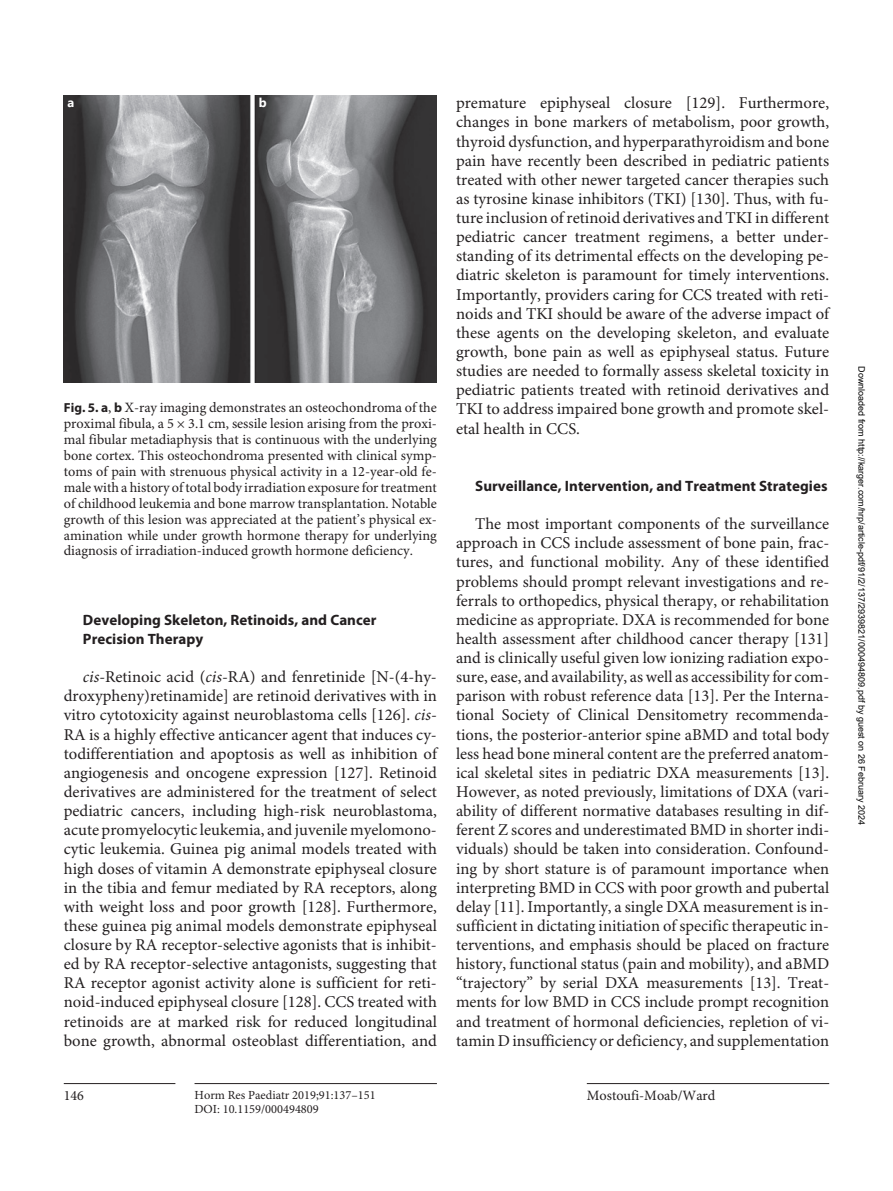
<style>
.page{position:relative;width:893px;height:1191px;background:#fff}
.page>*{position:absolute;margin:0;border:0;box-sizing:border-box;transform-origin:0 0}
.t1{font:16.5px/19px "Minion Pro";color:#231f20;text-align:justify}
.t2{font:700 15px/19.2px "Myriad Pro";letter-spacing:.005em;color:#231f20}
.t3{font:14.25px/15.9px "Minion Pro";color:#231f20;text-align:justify}
.t4{font:700 12.75px "Segoe UI";color:#fff}
.t5{font:12.3px "Minion Pro";color:#231f20}
.t6{font:9px "Arial";color:#000}
.s1{font-family:"Myriad Pro";font-weight:700;font-size:13.2px}
.s2{font-family:"Myriad Pro";font-weight:700;font-size:13.35px}
.s3{font-style:italic}
</style>
<div class="page">
<hr style="left:64px;top:1083px;width:111px;height:1px;background:#231f20">
<hr style="left:195px;top:1083px;width:242px;height:1px;background:#231f20">
<hr style="left:587px;top:1083px;width:242px;height:1px;background:#231f20">
<img style="left:64px;top:95px;width:373px;height:287px">
<p class="t4" style="left:67px;top:91px;width:8px">a</p>
<p class="t4" style="left:259px;top:91px;width:9px">b</p>
<p class="t3" style="left:64px;top:400px;width:375px"><span class="s1">Fig. 5.</span> <span class="s2">a</span>, <span class="s2">b</span> X-ray imaging demonstrates an osteochondroma of the proximal fibula, a 5 × 3.1 cm, sessile lesion arising from the proxi&shy;mal fibular metadiaphysis that is continuous with the underlying bone cortex. This osteochondroma presented with clinical symp&shy;toms of pain with strenuous physical activity in a 12-year-old fe&shy;male with a history of total body irradiation exposure for treatment of childhood leukemia and bone marrow transplantation. Notable growth of this lesion was appreciated at the patient’s physical ex&shy;amination while under growth hormone therapy for underlying diagnosis of irradiation-induced growth hormone deficiency.</p>
<p class="t2" style="left:83px;top:610px;width:295px">Developing Skeleton, Retinoids, and Cancer<br>Precision Therapy</p>
<p class="t1" style="left:64px;top:668px;width:375px;text-indent:19px"><span class="s3">cis-</span>Retinoic acid (<span class="s3">cis</span>-RA) and fenretinide [N-(4-hy&shy;droxypheny)retinamide] are retinoid derivatives with in vitro cytotoxicity against neuroblastoma cells [126]. <span class="s3">cis</span>-RA is a highly effective anticancer agent that induces cy&shy;todifferentiation and apoptosis as well as inhibition of angiogenesis and oncogene expression [127]. Retinoid derivatives are administered for the treatment of select pediatric cancers, including high-risk neuroblastoma, acute promyelocytic leukemia, and juvenile myelomono&shy;cytic leukemia. Guinea pig animal models treated with high doses of vitamin A demonstrate epiphyseal closure in the tibia and femur mediated by RA receptors, along with weight loss and poor growth [128]. Furthermore, these guinea pig animal models demonstrate epiphyseal closure by RA receptor-selective agonists that is inhibit&shy;ed by RA receptor-selective antagonists, suggesting that RA receptor agonist activity alone is sufficient for reti&shy;noid-induced epiphyseal closure [128]. CCS treated with retinoids are at marked risk for reduced longitudinal bone growth, abnormal osteoblast differentiation, and</p>
<p class="t1" style="left:456px;top:94px;width:375px">premature epiphyseal closure [129]. Furthermore, changes in bone markers of metabolism, poor growth, thyroid dysfunction, and hyperparathyroidism and bone pain have recently been described in pediatric patients treated with other newer targeted cancer therapies such as tyrosine kinase inhibitors (TKI) [130]. Thus, with fu&shy;ture inclusion of retinoid derivatives and TKI in different pediatric cancer treatment regimens, a better under&shy;standing of its detrimental effects on the developing pe&shy;diatric skeleton is paramount for timely interventions.<br>Importantly, providers caring for CCS treated with reti&shy;noids and TKI should be aware of the adverse impact of these agents on the developing skeleton, and evaluate growth, bone pain as well as epiphyseal status. Future studies are needed to formally assess skeletal toxicity in pediatric patients treated with retinoid derivatives and TKI to address impaired bone growth and promote skel&shy;etal health in CCS.</p>
<p class="t2" style="left:475px;top:476px;width:354px">Surveillance, Intervention, and Treatment Strategies</p>
<p class="t1" style="left:456px;top:515px;width:375px;text-indent:19px">The most important components of the surveillance approach in CCS include assessment of bone pain, frac&shy;tures, and functional mobility. Any of these identified problems should prompt relevant investigations and re&shy;ferrals to orthopedics, physical therapy, or rehabilitation medicine as appropriate. DXA is recommended for bone health assessment after childhood cancer therapy [131] and is clinically useful given low ionizing radiation expo&shy;sure, ease, and availability, as well as accessibility for com&shy;parison with robust reference data [13]. Per the Interna&shy;tional Society of Clinical Densitometry recommenda&shy;tions, the posterior-anterior spine aBMD and total body less head bone mineral content are the preferred anatom&shy;ical skeletal sites in pediatric DXA measurements [13].<br>However, as noted previously, limitations of DXA (vari&shy;ability of different normative databases resulting in dif&shy;ferent Z scores and underestimated BMD in shorter indi&shy;viduals) should be taken into consideration. Confound&shy;ing by short stature is of paramount importance when interpreting BMD in CCS with poor growth and pubertal delay [11]. Importantly, a single DXA measurement is in&shy;sufficient in dictating initiation of specific therapeutic in&shy;terventions, and emphasis should be placed on fracture history, functional status (pain and mobility), and aBMD “trajectory” by serial DXA measurements [13]. Treat&shy;ments for low BMD in CCS include prompt recognition and treatment of hormonal deficiencies, repletion of vi&shy;tamin D insufficiency or deficiency, and supplementation</p>
<p class="t3" style="left:64px;top:1088px;width:22px">146</p>
<p class="t5" style="left:195px;top:1087px;width:183px">Horm Res Paediatr 2019;91:137–151</p>
<p class="t3" style="left:587px;top:1088px;width:130px">Mostoufi-Moab/Ward</p>
<p class="t5" style="left:195px;top:1101px;width:126px">DOI: 10.1159/000494809</p>
<p class="t6" style="left:865px;top:366px;width:460px;rotate:90deg">Downloaded from http://karger.com/hrp/article-pdf/91/2/137/2939821/000494809.pdf by guest on 26 February 2024</p>
</div>
